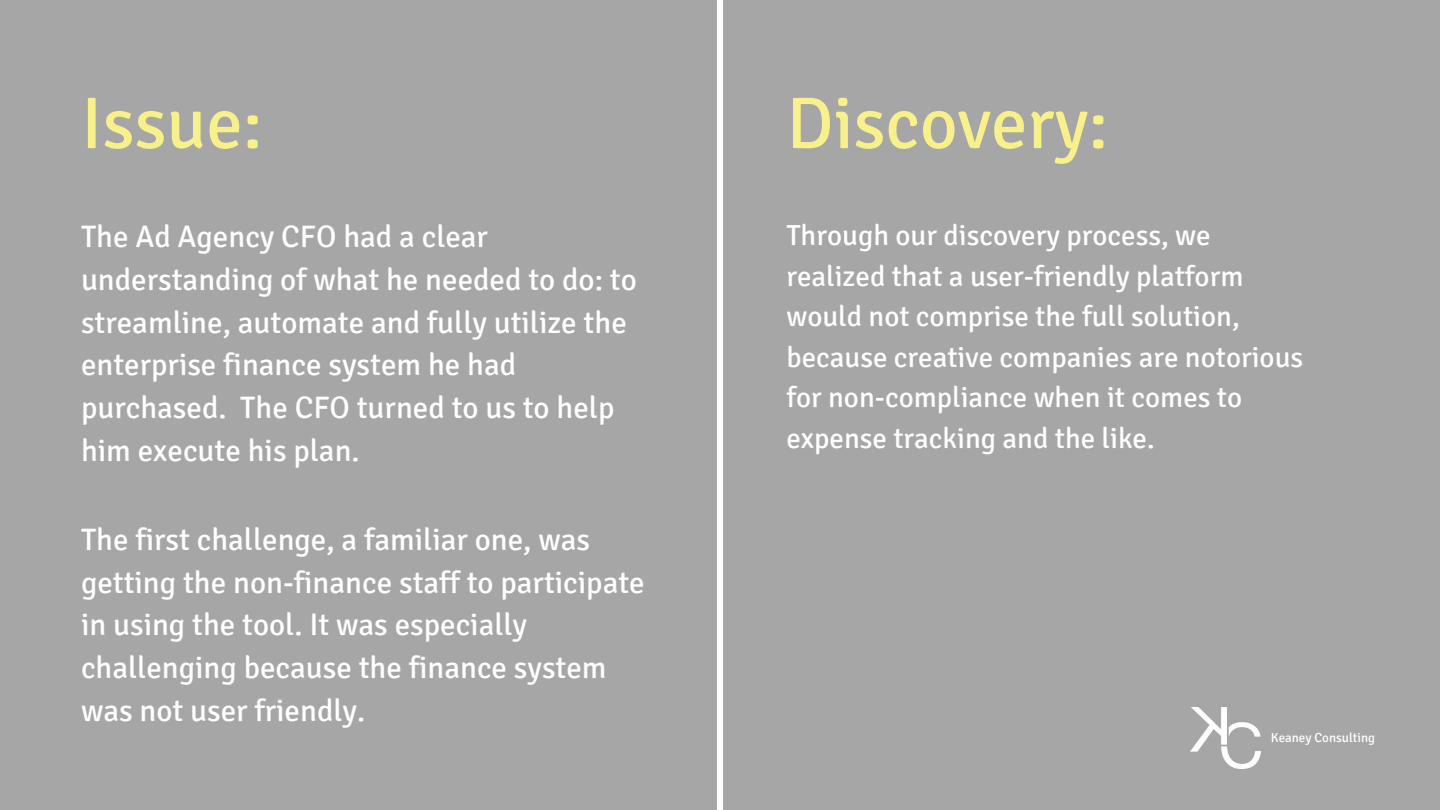
<style>
.page{position:relative;width:1440px;height:810px;background:#fff}
.page>*{position:absolute;margin:0;border:0;box-sizing:border-box;transform-origin:0 0}
.t1{font:73px "Signika";color:#f8f08a}
.t2{font:31px/42.8px "Signika";color:#fff}
.t3{font:29px/40.5px "Signika";color:#fff}
.t4{font:13px "Signika";color:#fff}
</style>
<div class="page">
<div style="left:0;top:0;width:716px;height:810px;background:#a6a6a6"></div>
<div style="left:724px;top:0;width:716px;height:810px;background:#a6a6a6"></div>
<img style="left:1191px;top:708px;width:70px;height:60px">
<p class="t1" style="left:81px;top:79px;width:183px">Issue:</p>
<p class="t2" style="left:81px;top:216px;width:557px">The Ad Agency CFO had a clear understanding of what he needed to do: to streamline, automate and fully utilize the enterprise finance system he had purchased. The CFO turned to us to help him execute his plan.</p>
<p class="t2" style="left:81px;top:518px;width:565px">The first challenge, a familiar one, was getting the non-finance staff to participate in using the tool. It was especially challenging because the finance system was not user friendly.</p>
<p class="t1" style="left:786px;top:79px;width:323px">Discovery:</p>
<p class="t3" style="left:786px;top:216px;width:518px">Through our discovery process, we realized that a user-friendly platform would not comprise the full solution, because creative companies are notorious for non-compliance when it comes to expense tracking and the like.</p>
<p class="t4" style="left:1271px;top:730px;width:106px">Keaney Consulting</p>
</div>
